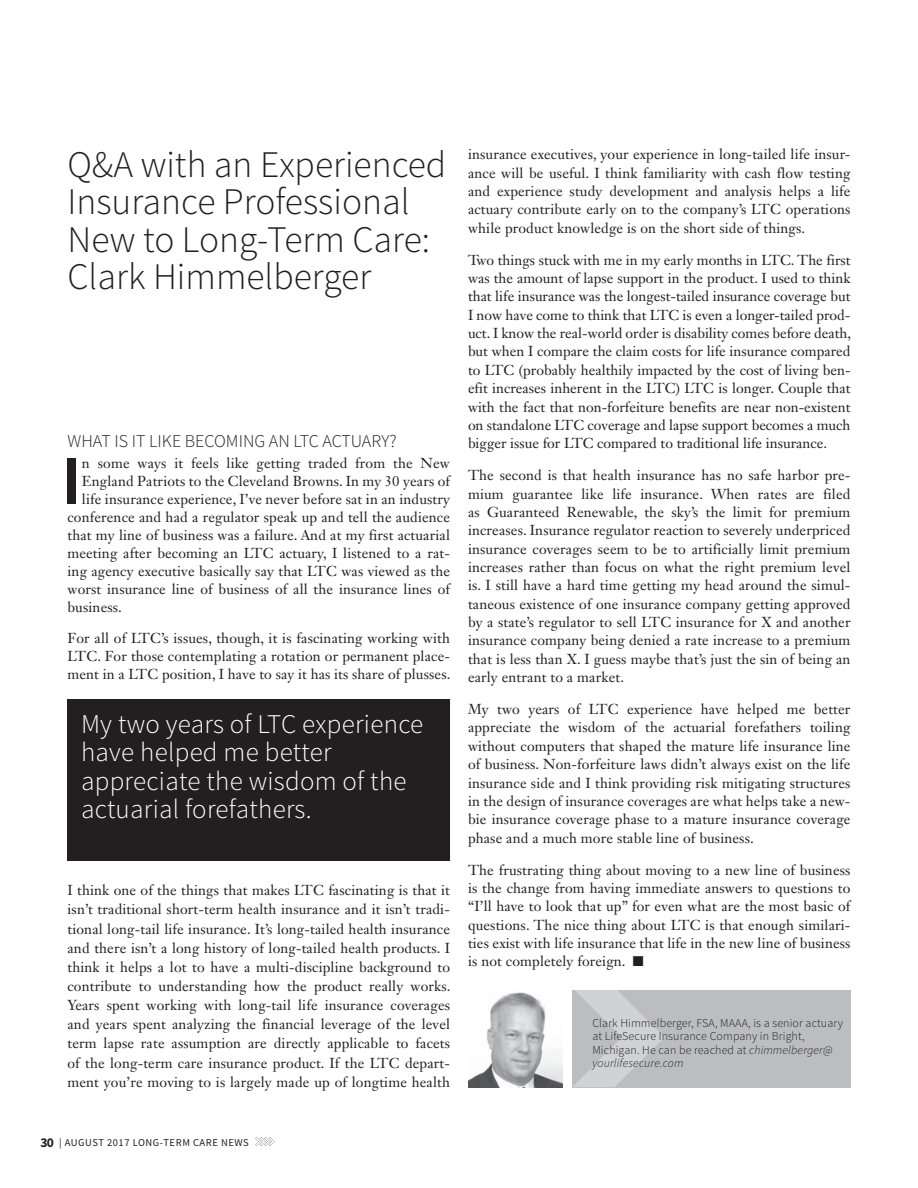
<style>
.page{position:relative;width:918px;height:1188px;background:#fff}
.page>*{position:absolute;margin:0;border:0;box-sizing:border-box;transform-origin:0 0}
.t1{font:600 69.3px "Source Sans Pro";color:#231f20}
.t2{font:300 37.5px/37.5px "Source Sans Pro";color:#231f20}
.t3{font:300 27px/28.5px "Source Sans Pro";letter-spacing:.01em;color:#fff}
.t4{font:300 18px "Source Sans Pro";color:#231f20}
.t5{font:14.25px/18.3px "Janson Text LT Std";letter-spacing:.01em;color:#231f20;text-align:justify}
.t6{font:300 12px/13.5px "Source Sans Pro";letter-spacing:.01em;color:#231f20}
.t7{font:10.5px "Source Sans Pro";letter-spacing:.05em;color:#231f20}
.s1{font-style:italic}
.s2{font-weight:700;font-size:13.5px}
</style>
<div class="page">
<svg style="left:255px;top:1137px;width:20px;height:9px"></svg>
<div style="left:572px;top:990px;width:278px;height:97px;background:#bcbdc0"></div>
<img style="left:468px;top:992px;width:94px;height:95px">
<svg style="left:573px;top:990px;width:90px;height:97px"></svg>
<div style="left:68px;top:699px;width:382px;height:162px;background:#231f20"></div>
<h2 class="t2" style="left:68px;top:146px;width:380px">Q&amp;A with an Experienced<br>Insurance Professional<br>New to Long-Term Care:<br>Clark Himmelberger</h2>
<p class="t4" style="left:68px;top:430px;width:331px">WHAT IS IT LIKE BECOMING AN LTC ACTUARY?</p>
<h1 class="t1" style="left:62px;top:437px;width:21px">I</h1>
<p class="t5" style="left:82px;top:453px;width:369px">n some ways it feels like getting traded from the New</p>
<p class="t5" style="left:82px;top:471px;width:370px">England Patriots to the Cleveland Browns. In my 30 years of</p>
<p class="t5" style="left:82px;top:489px;width:370px">life insurance experience, I’ve never before sat in an industry</p>
<p class="t5" style="left:68px;top:507px;width:384px">conference and had a regulator speak up and tell the audience</p>
<p class="t5" style="left:68px;top:525px;width:384px">that my line of business was a failure. And at my first actuarial</p>
<p class="t5" style="left:68px;top:543px;width:384px">meeting after becoming an LTC actuary, I listened to a rat-</p>
<p class="t5" style="left:68px;top:561px;width:384px">ing agency executive basically say that LTC was viewed as the</p>
<p class="t5" style="left:68px;top:579px;width:384px">worst insurance line of business of all the insurance lines of</p>
<p class="t5" style="left:68px;top:597px;width:56px">business.</p>
<p class="t5" style="left:68px;top:629px;width:384px">For all of LTC’s issues, though, it is fascinating working with LTC. For those contemplating a rotation or permanent place&shy;ment in a LTC position, I have to say it has its share of plusses.</p>
<h3 class="t3" style="left:81px;top:709px;width:344px">My two years of LTC experience have helped me better appreciate the wisdom of the actuarial forefathers.</h3>
<p class="t5" style="left:68px;top:881px;width:385px;line-height:19.2px">I think one of the things that makes LTC fascinating is that it isn’t traditional short-term health insurance and it isn’t tradi&shy;tional long-tail life insurance. It’s long-tailed health insurance and there isn’t a long history of long-tailed health products. I think it helps a lot to have a multi-discipline background to contribute to understanding how the product really works.<br>Years spent working with long-tail life insurance coverages and years spent analyzing the financial leverage of the level term lapse rate assumption are directly applicable to facets of the long-term care insurance product. If the LTC depart&shy;ment you’re moving to is largely made up of longtime health</p>
<p class="t5" style="left:468px;top:145px;width:384px">insurance executives, your experience in long-tailed life insur&shy;ance will be useful. I think familiarity with cash flow testing and experience study development and analysis helps a life actuary contribute early on to the company’s LTC operations while product knowledge is on the short side of things.</p>
<p class="t5" style="left:468px;top:250px;width:385px">Two things stuck with me in my early months in LTC. The first was the amount of lapse support in the product. I used to think that life insurance was the longest-tailed insurance coverage but I now have come to think that LTC is even a longer-tailed prod&shy;uct. I know the real-world order is disability comes before death, but when I compare the claim costs for life insurance compared to LTC (probably healthily impacted by the cost of living ben&shy;efit increases inherent in the LTC) LTC is longer. Couple that with the fact that non-forfeiture benefits are near non-existent on standalone LTC coverage and lapse support becomes a much bigger issue for LTC compared to traditional life insurance.</p>
<p class="t5" style="left:468px;top:466px;width:384px">The second is that health insurance has no safe harbor pre&shy;mium guarantee like life insurance. When rates are filed as Guaranteed Renewable, the sky’s the limit for premium increases. Insurance regulator reaction to severely underpriced insurance coverages seem to be to artificially limit premium increases rather than focus on what the right premium level is. I still have a hard time getting my head around the simul&shy;taneous existence of one insurance company getting approved by a state’s regulator to sell LTC insurance for X and another insurance company being denied a rate increase to a premium that is less than X. I guess maybe that’s just the sin of being an early entrant to a market.</p>
<p class="t5" style="left:468px;top:700px;width:384px">My two years of LTC experience have helped me better appreciate the wisdom of the actuarial forefathers toiling without computers that shaped the mature life insurance line of business. Non-forfeiture laws didn’t always exist on the life insurance side and I think providing risk mitigating structures in the design of insurance coverages are what helps take a new&shy;bie insurance coverage phase to a mature insurance coverage phase and a much more stable line of business.</p>
<p class="t5" style="left:468px;top:860px;width:384px">The frustrating thing about moving to a new line of business is the change from having immediate answers to questions to “I’ll have to look that up” for even what are the most basic of questions. The nice thing about LTC is that enough similari&shy;ties exist with life insurance that life in the new line of business is not completely foreign. ■</p>
<p class="t6" style="left:592px;top:1016px;width:252px">Clark Himmelberger, FSA, MAAA, is a senior actuary at LifeSecure Insurance Company in Bright, Michigan. He can be reached at <span class="s1">chimmelberger@ yourlifesecure.com</span></p>
<p class="t7" style="left:40px;top:1136px;width:210px"><span class="s2">30</span> | AUGUST 2017 LONG-TERM CARE NEWS</p>
</div>
